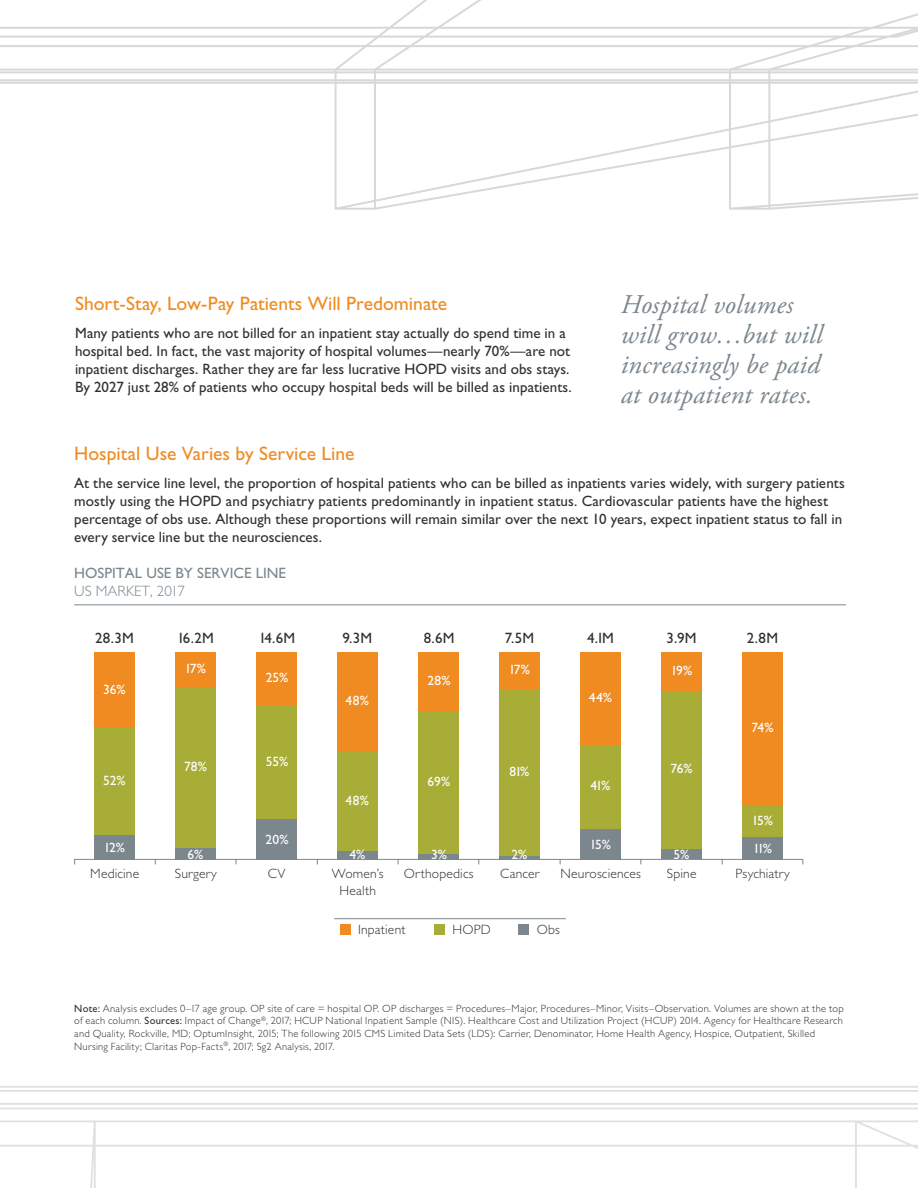
<style>
.page{position:relative;width:918px;height:1188px;background:#fff}
.page>*{position:absolute;margin:0;border:0;box-sizing:border-box;transform-origin:0 0}
.t1{font:italic 27px/30px "Adobe Garamond Pro";letter-spacing:.01em;color:#7b868d}
.t2{font:19.5px "Gill Sans Std";color:#f08b21}
.t3{font:15px/18px "Gill Sans Std";letter-spacing:.005em;color:#312f30}
.t4{font:15px "Gill Sans Std";color:#7b868d}
.t5{font:300 15px "Gill Sans Std";color:#7b868d}
.t6{font:300 13.5px/16.5px "Gill Sans Std";letter-spacing:.015em;color:#312f30;text-align:center}
.t7{font:13.5px "Gill Sans Std";letter-spacing:-.02em;color:#fff}
.t8{font:300 10.5px/12.6px "Gill Sans Std";letter-spacing:.025em;color:#312f30}
.s1{font-weight:400}
</style>
<div class="page">
<svg style="left:0;top:0;width:918px;height:210px"></svg>
<svg style="left:0;top:1086px;width:918px;height:102px"></svg>
<hr style="left:74px;top:604px;width:772px;height:1px;background:#7b868d">
<div style="left:94px;top:835px;width:41px;height:24px;background:#7b868d"></div>
<div style="left:175px;top:848px;width:41px;height:11px;background:#7b868d"></div>
<div style="left:256px;top:819px;width:41px;height:40px;background:#7b868d"></div>
<div style="left:337px;top:851px;width:41px;height:8px;background:#7b868d"></div>
<div style="left:418px;top:853px;width:41px;height:6px;background:#7b868d"></div>
<hr style="left:499px;top:856px;width:41px;height:3px;background:#7b868d">
<div style="left:580px;top:829px;width:41px;height:30px;background:#7b868d"></div>
<div style="left:661px;top:848px;width:41px;height:11px;background:#7b868d"></div>
<div style="left:742px;top:837px;width:40px;height:22px;background:#7b868d"></div>
<div style="left:94px;top:728px;width:41px;height:107px;background:#a7ad37"></div>
<div style="left:175px;top:687px;width:41px;height:161px;background:#a7ad37"></div>
<div style="left:256px;top:705px;width:41px;height:114px;background:#a7ad37"></div>
<div style="left:337px;top:751px;width:41px;height:100px;background:#a7ad37"></div>
<div style="left:418px;top:711px;width:41px;height:142px;background:#a7ad37"></div>
<div style="left:499px;top:688px;width:41px;height:168px;background:#a7ad37"></div>
<div style="left:580px;top:744px;width:41px;height:85px;background:#a7ad37"></div>
<div style="left:661px;top:690px;width:41px;height:158px;background:#a7ad37"></div>
<div style="left:742px;top:805px;width:40px;height:32px;background:#a7ad37"></div>
<div style="left:94px;top:652px;width:41px;height:76px;background:#f08b21"></div>
<div style="left:175px;top:652px;width:41px;height:35px;background:#f08b21"></div>
<div style="left:256px;top:652px;width:41px;height:53px;background:#f08b21"></div>
<div style="left:337px;top:652px;width:41px;height:99px;background:#f08b21"></div>
<div style="left:418px;top:652px;width:41px;height:59px;background:#f08b21"></div>
<div style="left:499px;top:652px;width:41px;height:36px;background:#f08b21"></div>
<div style="left:580px;top:652px;width:41px;height:92px;background:#f08b21"></div>
<div style="left:661px;top:652px;width:41px;height:38px;background:#f08b21"></div>
<div style="left:742px;top:652px;width:40px;height:153px;background:#f08b21"></div>
<hr style="left:75px;top:859px;width:728px;height:1px;background:#7b868d">
<div style="left:340px;top:924px;width:11px;height:11px;background:#f08b21"></div>
<div style="left:434px;top:924px;width:11px;height:11px;background:#a7ad37"></div>
<div style="left:518px;top:924px;width:11px;height:11px;background:#7b868d"></div>
<hr style="left:334px;top:918px;width:232px;height:1px;background:#7b868d">
<h2 class="t2" style="left:75px;top:292px;width:374px">Short-Stay, Low-Pay Patients Will Predominate</h2>
<p class="t3" style="left:75px;top:324px;width:498px">Many patients who are not billed for an inpatient stay actually do spend time in a hospital bed. In fact, the vast majority of hospital volumes—nearly 70%—are not inpatient discharges. Rather they are far less lucrative HOPD visits and obs stays.<br>By 2027 just 28% of patients who occupy hospital beds will be billed as inpatients.</p>
<h1 class="t1" style="left:621px;top:290px;width:203px">Hospital volumes will grow…but will increasingly be paid at outpatient rates.</h1>
<h2 class="t2" style="left:74px;top:442px;width:282px">Hospital Use Varies by Service Line</h2>
<p class="t3" style="left:74px;top:474px;width:772px">At the service line level, the proportion of hospital patients who can be billed as inpatients varies widely, with surgery patients mostly using the HOPD and psychiatry patients predominantly in inpatient status. Cardiovascular patients have the highest percentage of obs use. Although these proportions will remain similar over the next 10 years, expect inpatient status to fall in every service line but the neurosciences.</p>
<p class="t4" style="left:74px;top:565px;width:213px">HOSPITAL USE BY SERVICE LINE</p>
<p class="t5" style="left:74px;top:583px;width:112px">US MARKET, 2017</p>
<p class="t3" style="left:95px;top:629px;width:40px">28.3M</p>
<p class="t3" style="left:177px;top:629px;width:38px">16.2M</p>
<p class="t3" style="left:259px;top:629px;width:38px">14.6M</p>
<p class="t3" style="left:342px;top:629px;width:31px">9.3M</p>
<p class="t3" style="left:424px;top:629px;width:32px">8.6M</p>
<p class="t3" style="left:505px;top:629px;width:31px">7.5M</p>
<p class="t3" style="left:587px;top:629px;width:28px">4.1M</p>
<p class="t3" style="left:667px;top:629px;width:31px">3.9M</p>
<p class="t3" style="left:747px;top:629px;width:33px">2.8M</p>
<p class="t7" style="left:509px;top:662px;width:23px">17%</p>
<p class="t7" style="left:427px;top:673px;width:25px">28%</p>
<p class="t7" style="left:346px;top:693px;width:25px">48%</p>
<p class="t7" style="left:185px;top:661px;width:23px">17%</p>
<p class="t7" style="left:671px;top:663px;width:23px">19%</p>
<p class="t7" style="left:266px;top:670px;width:24px">25%</p>
<p class="t7" style="left:103px;top:681px;width:24px">36%</p>
<p class="t7" style="left:589px;top:690px;width:25px">44%</p>
<p class="t7" style="left:103px;top:773px;width:24px">52%</p>
<p class="t7" style="left:184px;top:759px;width:24px">78%</p>
<p class="t7" style="left:266px;top:753px;width:24px">55%</p>
<p class="t7" style="left:346px;top:793px;width:25px">48%</p>
<p class="t7" style="left:428px;top:774px;width:24px">69%</p>
<p class="t7" style="left:510px;top:764px;width:21px">81%</p>
<p class="t7" style="left:591px;top:778px;width:21px">41%</p>
<p class="t7" style="left:670px;top:761px;width:24px">76%</p>
<p class="t7" style="left:751px;top:720px;width:24px">74%</p>
<p class="t7" style="left:752px;top:812px;width:23px">15%</p>
<p class="t7" style="left:265px;top:832px;width:25px">20%</p>
<p class="t7" style="left:590px;top:837px;width:23px">15%</p>
<p class="t7" style="left:104px;top:840px;width:23px">12%</p>
<p class="t7" style="left:753px;top:841px;width:20px">11%</p>
<p class="t7" style="left:674px;top:846px;width:17px">5%</p>
<p class="t7" style="left:188px;top:846px;width:17px">6%</p>
<p class="t7" style="left:349px;top:846px;width:17px">4%</p>
<p class="t7" style="left:431px;top:846px;width:17px">3%</p>
<p class="t7" style="left:512px;top:846px;width:17px">2%</p>
<p class="t6" style="left:90px;top:865px;width:50px">Medicine</p>
<p class="t6" style="left:175px;top:865px;width:43px">Surgery</p>
<p class="t6" style="left:268px;top:865px;width:19px">CV</p>
<p class="t6" style="left:332px;top:865px;width:53px">Women’s<br>Health</p>
<p class="t6" style="left:404px;top:865px;width:71px">Orthopedics</p>
<p class="t6" style="left:500px;top:865px;width:41px">Cancer</p>
<p class="t6" style="left:561px;top:865px;width:82px">Neurosciences</p>
<p class="t6" style="left:667px;top:865px;width:31px">Spine</p>
<p class="t6" style="left:736px;top:865px;width:56px">Psychiatry</p>
<p class="t6" style="left:358px;top:922px;width:49px">Inpatient</p>
<p class="t6" style="left:453px;top:922px;width:40px">HOPD</p>
<p class="t6" style="left:537px;top:922px;width:25px">Obs</p>
<p class="t8" style="left:74px;top:1002px;width:771px"><span class="s1">Note:</span> Analysis excludes 0–17 age group. OP site of care = hospital OP. OP discharges = Procedures–Major, Procedures–Minor, Visits–Observation. Volumes are shown at the top of each column. <span class="s1">Sources:</span> Impact of Change<sup>®</sup>, 2017; HCUP National Inpatient Sample (NIS). Healthcare Cost and Utilization Project (HCUP) 2014. Agency for Healthcare Research and Quality, Rockville, MD; OptumInsight, 2015; The following 2015 CMS Limited Data Sets (LDS): Carrier, Denominator, Home Health Agency, Hospice, Outpatient, Skilled Nursing Facility; Claritas Pop-Facts<sup>®</sup>, 2017; Sg2 Analysis, 2017.</p>
</div>
